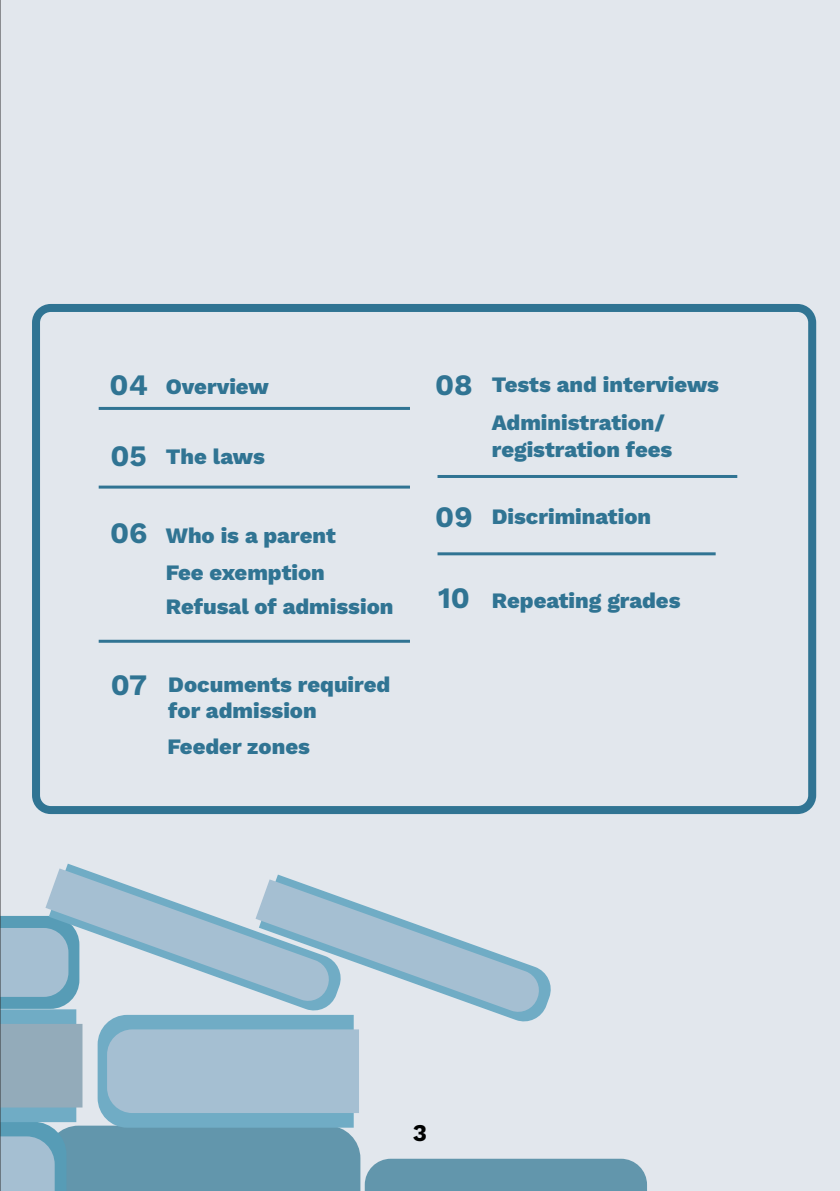
<style>
.page{position:relative;width:840px;height:1191px;background:#fff}
.page>*{position:absolute;margin:0;border:0;box-sizing:border-box;transform-origin:0 0}
.t1{font:700 29.6px "Work Sans";color:#307493}
.t2{font:700 24px "Work Sans";color:#000101}
.t3{font:800 22px/26.4px "Work Sans";color:#307493}
</style>
<div class="page">
<div style="left:0;top:0;width:839px;height:1191px;background:#e2e7ed"></div>
<svg style="left:1px;top:868px;width:645px;height:323px"></svg>
<hr style="left:0;top:0;width:1px;height:1191px;background:#333334">
<div style="left:32px;top:304px;width:783px;height:510px;border:8px solid #307493;border-radius:15px"></div>
<hr style="left:99px;top:407px;width:311px;height:3px;background:#307493">
<hr style="left:99px;top:485px;width:311px;height:3px;background:#307493">
<hr style="left:437px;top:475px;width:299px;height:3px;background:#307493">
<hr style="left:99px;top:640px;width:311px;height:3px;background:#307493">
<hr style="left:437px;top:552px;width:278px;height:3px;background:#307493">
<h1 class="t1" style="left:109px;top:363px;width:40px">04</h1>
<p class="t3" style="left:166px;top:372px;width:104px">Overview</p>
<h1 class="t1" style="left:110px;top:434px;width:38px">05</h1>
<p class="t3" style="left:166px;top:442px;width:100px">The laws</p>
<h1 class="t1" style="left:435px;top:362px;width:39px">08</h1>
<p class="t3" style="left:491px;top:365px;width:229px;line-height:38px">Tests and interviews<br>Administration/</p>
<p class="t3" style="left:491px;top:435px;width:182px">registration fees</p>
<h1 class="t1" style="left:110px;top:510px;width:39px">06</h1>
<p class="t3" style="left:166px;top:516px;width:171px;line-height:36.8px">Who is a parent<br>Fee exemption</p>
<p class="t3" style="left:166px;top:592px;width:229px">Refusal of admission</p>
<h1 class="t1" style="left:435px;top:494px;width:39px">09</h1>
<p class="t3" style="left:491px;top:503px;width:161px">Discrimination</p>
<h1 class="t1" style="left:438px;top:575px;width:33px">10</h1>
<p class="t3" style="left:491px;top:586px;width:190px">Repeating grades</p>
<h1 class="t1" style="left:111px;top:662px;width:38px">07</h1>
<p class="t3" style="left:168px;top:670px;width:223px">Documents required for admission</p>
<p class="t3" style="left:167px;top:733px;width:144px">Feeder zones</p>
<p class="t2" style="left:412px;top:1115px;width:16px">3</p>
</div>
